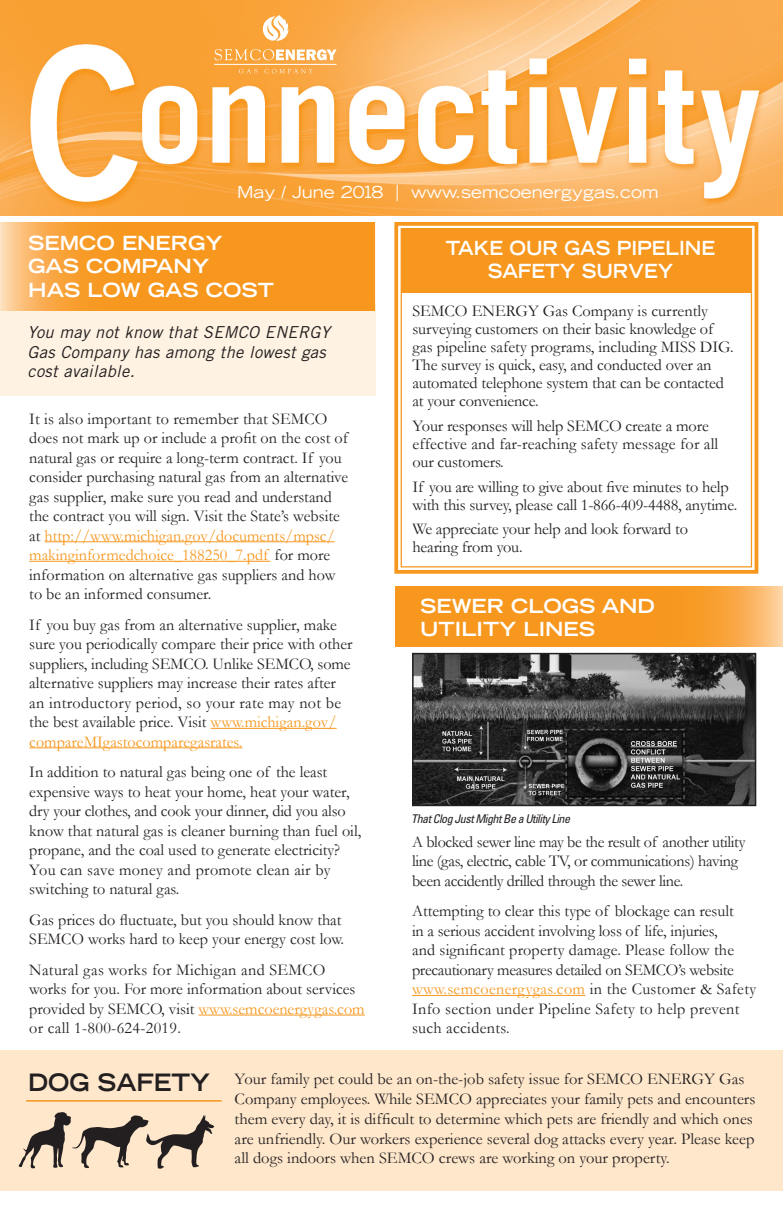
<style>
.page{position:relative;width:783px;height:1215px;background:#fff}
.page>*{position:absolute;margin:0;border:0;box-sizing:border-box;transform-origin:0 0}
.t1{font:700 expanded 24px "Trade Gothic LH";color:#231f20;scale:.94 1}
.t2{font:700 expanded 19.5px/23.4px "Trade Gothic LH";color:#fff}
.t3{font:700 expanded 19.5px/23.4px "Trade Gothic LH";color:#fff;text-align:center;scale:.9 1}
.t4{font:16.5px/19.5px "Garamond";color:#231f20}
.t5{font:16.5px/19.5px "Garamond";letter-spacing:-.02em;color:#231f20}
.t6{font:italic 16.5px/19.8px "Trade Gothic";letter-spacing:.02em;color:#231f20}
.t7{font:expanded 16.5px "Trade Gothic LH";color:#fff}
.t8{font:italic condensed 12px "Univers";letter-spacing:-.04em;color:#231f20}
.s1{color:#f7971d}
</style>
<div class="page">
<img style="left:0;top:0;width:783px;height:216px">
<svg style="left:262px;top:15px;width:27px;height:27px"></svg>
<svg style="left:214px;top:49px;width:123px;height:11px"></svg>
<hr style="left:214px;top:64px;width:123px;height:1px;background:#fff">
<svg style="left:239px;top:69px;width:18px;height:4px"></svg>
<svg style="left:265px;top:69px;width:47px;height:4px"></svg>
<div style="left:0;top:303px;width:375px;height:92px;background:#fef3e3"></div>
<svg style="left:0;top:222px;width:375px;height:89px;background:#f79d2c"></svg>
<hr style="left:45px;top:541px;width:290px;height:1px;background:#f7971d">
<hr style="left:29px;top:561px;width:241px;height:1px;background:#f7971d">
<hr style="left:211px;top:728px;width:126px;height:1px;background:#f7971d">
<hr style="left:29px;top:747px;width:214px;height:1px;background:#f7971d">
<hr style="left:199px;top:1015px;width:166px;height:1px;background:#f7971d">
<div style="left:0;top:1050px;width:783px;height:141px;background:#fee7cb"></div>
<hr style="left:26px;top:1100px;width:196px;height:2px;background:#f7971d">
<svg style="left:19px;top:1112px;width:195px;height:57px"></svg>
<svg style="left:396px;top:587px;width:387px;height:60px;background:#f79c2a"></svg>
<hr style="left:412px;top:995px;width:173px;height:1px;background:#f7971d">
<img style="left:415px;top:656px;width:338px;height:147px">
<div style="left:412px;top:653px;width:344px;height:153px;border:2px solid #231f20"></div>
<svg style="left:394px;top:222px;width:365px;height:352px"></svg>
<div style="left:401px;top:228px;width:351px;height:65px;background:#f7971d"></div>
<p class="t7" style="left:237px;top:181px;width:423px">May / June 2018 | www.semcoenergygas.com</p>
<p class="t2" style="left:28px;top:231px;width:247px">SEMCO ENERGY<br>GAS COMPANY<br>HAS LOW GAS COST</p>
<p class="t3" style="left:446px;top:236px;width:301px">TAKE OUR GAS PIPELINE<br>SAFETY SURVEY</p>
<p class="t6" style="left:27px;top:322px;width:304px">You may not know that SEMCO ENERGY<br>Gas Company has among the lowest gas cost available.</p>
<p class="t4" style="left:29px;top:408px;width:321px">It is also important to remember that SEMCO does not mark up or include a profit on the cost of natural gas or require a long-term contract. If you consider purchasing natural gas from an alternative gas supplier, make sure you read and understand the contract you will sign. Visit the State’s website at <span class="s1">http://www.michigan.gov/documents/mpsc/ makinginformedchoice_188250_7.pdf</span> for more information on alternative gas suppliers and how to be an informed consumer.</p>
<p class="t4" style="left:29px;top:614px;width:325px">If you buy gas from an alternative supplier, make sure you periodically compare their price with other suppliers, including SEMCO. Unlike SEMCO, some alternative suppliers may increase their rates after an introductory period, so your rate may not be the best available price. Visit <span class="s1">www.michigan.gov/ compareMIgastocomparegasrates.</span></p>
<p class="t4" style="left:29px;top:762px;width:333px">In addition to natural gas being one of the least expensive ways to heat your home, heat your water, dry your clothes, and cook your dinner, did you also know that natural gas is cleaner burning than fuel oil, propane, and the coal used to generate electricity?<br>You can save money and promote clean air by switching to natural gas.</p>
<p class="t4" style="left:29px;top:910px;width:316px">Gas prices do fluctuate, but you should know that<br>SEMCO works hard to keep your energy cost low.</p>
<p class="t4" style="left:29px;top:960px;width:337px">Natural gas works for Michigan and SEMCO works for you. For more information about services provided by SEMCO, visit <span class="s1">www.semcoenergygas.com </span>or call 1-800-624-2019.</p>
<p class="t4" style="left:412px;top:302px;width:323px;line-height:18px">SEMCO ENERGY Gas Company is currently surveying customers on their basic knowledge of gas pipeline safety programs, including MISS DIG.<br>The survey is quick, easy, and conducted over an automated telephone system that can be contacted at your convenience.</p>
<p class="t4" style="left:412px;top:416px;width:307px;line-height:18px">Your responses will help SEMCO create a more effective and far-reaching safety message for all our customers.</p>
<p class="t4" style="left:412px;top:477px;width:326px;line-height:18px">If you are willing to give about five minutes to help with this survey, please call 1-866-409-4488, anytime.</p>
<p class="t4" style="left:412px;top:520px;width:277px;line-height:18px">We appreciate your help and look forward to hearing from you.</p>
<p class="t2" style="left:420px;top:594px;width:236px">SEWER CLOGS AND<br>UTILITY LINES</p>
<p class="t8" style="left:411px;top:811px;width:160px">That Clog Just Might Be a Utility Line</p>
<p class="t5" style="left:412px;top:832px;width:335px">A blocked sewer line may be the result of another utility line (gas, electric, cable TV, or communications) having been accidently drilled through the sewer line.</p>
<p class="t4" style="left:412px;top:901px;width:346px">Attempting to clear this type of blockage can result<br>in a serious accident involving loss of life, injuries,<br>and significant property damage. Please follow the precautionary measures detailed on SEMCO’s website <span class="s1">www.semcoenergygas.com</span> in the Customer &amp; Safety Info section under Pipeline Safety to help prevent such accidents.</p>
<h1 class="t1" style="left:28px;top:1067px;width:195px">DOG SAFETY</h1>
<p class="t4" style="left:235px;top:1069px;width:522px">Your family pet could be an on-the-job safety issue for SEMCO ENERGY Gas Company employees. While SEMCO appreciates your family pets and encounters them every day, it is difficult to determine which pets are friendly and which ones are unfriendly. Our workers experience several dog attacks every year. Please keep all dogs indoors when SEMCO crews are working on your property.</p>
</div>
